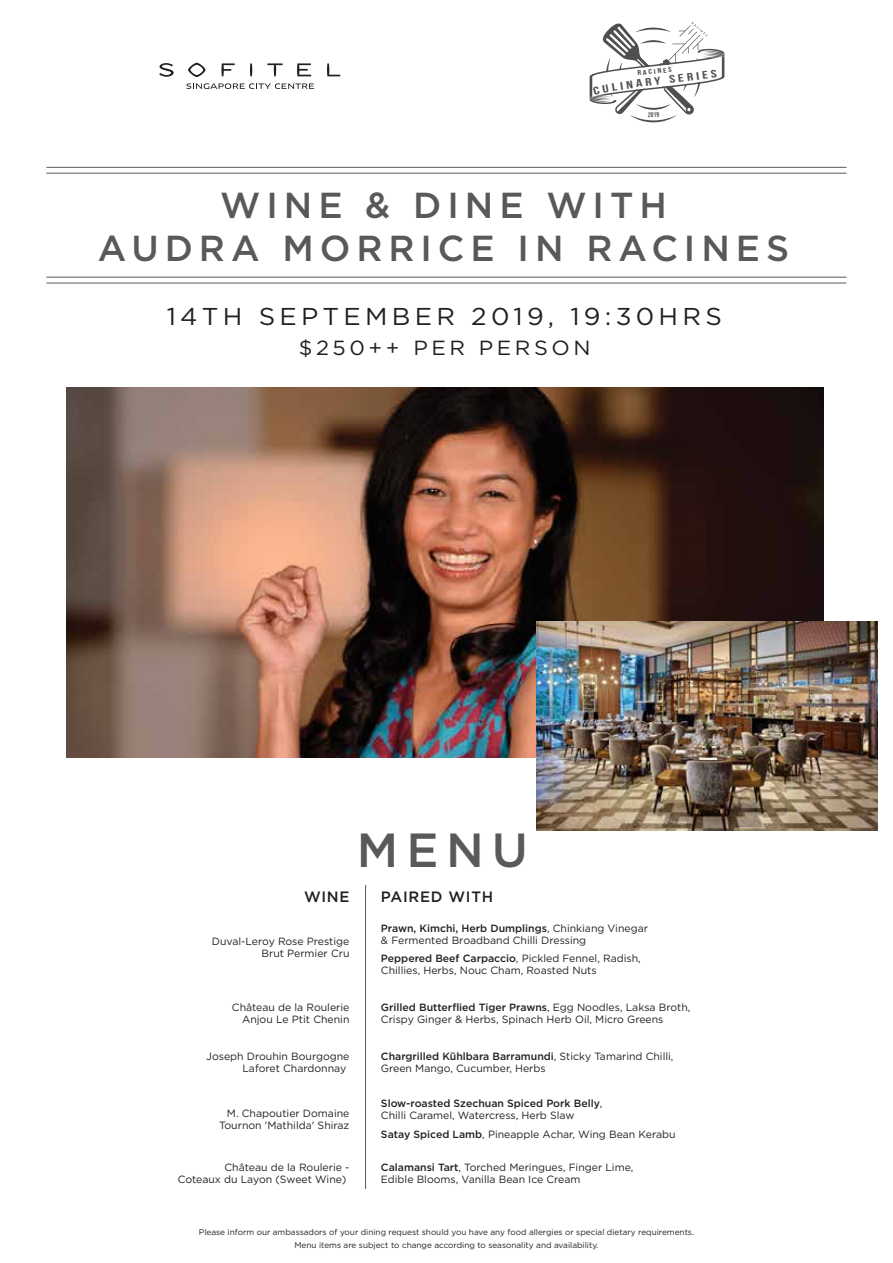
<style>
.page{position:relative;width:893px;height:1263px;background:#fff}
.page>*{position:absolute;margin:0;border:0;box-sizing:border-box;transform-origin:0 0}
.t1{font:500 47.85px "Gotham";color:#58595b}
.t2{font:500 36.15px/43.3px "Gotham";letter-spacing:.165em;color:#58595b;text-align:center}
.t3{font:24.45px "Gotham HTF";letter-spacing:.165em;color:#231f20;scale:1.06 1}
.t4{font:20.4px "Gotham HTF";letter-spacing:.165em;color:#231f20;scale:1.06 1}
.t5{font:500 15px "Gotham";letter-spacing:.045em;color:#231f20}
.t6{font:10.95px "Bebas Neue";color:#4e4f4f;scale:1.44 1}
.t7{font:10.5px/12px "Gotham HTF";color:#231f20;text-align:right}
.t8{font:500 10.5px "Gotham";color:#231f20}
.t9{font:8.25px/13.5px "Gotham HTF";color:#231f20;text-align:center}
.t10{font:6.9px "Bebas Neue";color:#4e4f4f;scale:1.34 1}
.s1{font-family:"Gotham HTF";font-weight:400}
.s2{font-family:"Gotham";font-weight:500}
</style>
<div class="page">
<svg style="left:327px;top:63px;width:13px;height:13px"></svg>
<svg style="left:297px;top:63px;width:14px;height:13px"></svg>
<svg style="left:267px;top:63px;width:16px;height:13px"></svg>
<svg style="left:250px;top:63px;width:2px;height:13px"></svg>
<svg style="left:221px;top:63px;width:14px;height:13px"></svg>
<svg style="left:188px;top:63px;width:17px;height:14px"></svg>
<svg style="left:159px;top:63px;width:15px;height:14px"></svg>
<svg style="left:186px;top:83px;width:128px;height:6px"></svg>
<hr style="left:46px;top:173px;width:800px;height:1px;background:#58595b">
<hr style="left:46px;top:167px;width:800px;height:1px;background:#58595b">
<hr style="left:46px;top:283px;width:800px;height:1px;background:#58595b">
<hr style="left:46px;top:277px;width:800px;height:1px;background:#58595b">
<hr style="left:365px;top:885px;width:1px;height:304px;background:#58595b">
<img style="left:66px;top:387px;width:757px;height:371px">
<img style="left:536px;top:622px;width:341px;height:209px">
<svg style="left:590px;top:22px;width:134px;height:100px"></svg>
<p class="t10" style="left:637px;top:69px;width:27px;rotate:-6deg">RACINES</p>
<p class="t6" style="left:635px;top:78px;width:42px;rotate:-7deg">ary ser</p>
<h2 class="t2" style="left:98px;top:183px;width:693px">WINE &amp; DINE WITH<br>AUDRA MORRICE IN RACINES</h2>
<h3 class="t3" style="left:167px;top:303px;width:525px">14TH SEPTEMBER 2019, 19:30HRS</h3>
<h3 class="t4" style="left:299px;top:337px;width:277px">$250++ PER PERSON</h3>
<h1 class="t1" style="left:357px;top:818px;width:173px">MENU</h1>
<h3 class="t5" style="left:304px;top:887px;width:47px">WINE</h3>
<h3 class="t5" style="left:381px;top:887px;width:114px">PAIRED WITH</h3>
<p class="t7" style="left:212px;top:934px;width:139px">Duval-Leroy Rose Prestige<br>Brut Permier Cru</p>
<p class="t8" style="left:381px;top:921px;width:269px">Prawn, Kimchi, Herb Dumplings<span class="s1">, Chinkiang Vinegar</span></p>
<p class="t7" style="left:381px;top:934px;width:207px">&amp; Fermented Broadband Chilli Dressing</p>
<p class="t7" style="left:381px;top:952px;width:261px;text-align:left"><span class="s2">Peppered Beef Carpaccio</span>, Pickled Fennel, Radish,<br>Chillies, Herbs, Nouc Cham, Roasted Nuts</p>
<p class="t7" style="left:232px;top:1001px;width:119px">Château de la Roulerie<br>Anjou Le Ptit Chenin</p>
<p class="t7" style="left:206px;top:1050px;width:145px">Joseph Drouhin Bourgogne<br>Laforet Chardonnay</p>
<p class="t8" style="left:381px;top:1000px;width:311px">Grilled Butterflied Tiger Prawns<span class="s1">, Egg Noodles, Laksa Broth,</span></p>
<p class="t7" style="left:381px;top:1013px;width:284px">Crispy Ginger &amp; Herbs, Spinach Herb Oil, Micro Greens</p>
<p class="t8" style="left:381px;top:1049px;width:294px">Chargrilled Kühlbara Barramundi<span class="s1">, Sticky Tamarind Chilli,</span></p>
<p class="t7" style="left:381px;top:1062px;width:166px">Green Mango, Cucumber, Herbs</p>
<p class="t8" style="left:381px;top:1096px;width:223px">Slow-roasted Szechuan Spiced Pork Belly<span class="s1">,</span></p>
<p class="t7" style="left:227px;top:1107px;width:124px">M. Chapoutier Domaine</p>
<p class="t7" style="left:381px;top:1109px;width:195px">Chilli Caramel, Watercress, Herb Slaw</p>
<p class="t7" style="left:219px;top:1119px;width:132px">Tournon 'Mathilda' Shiraz</p>
<p class="t7" style="left:381px;top:1128px;width:296px"><span class="s2">Satay Spiced Lamb</span>, Pineapple Achar, Wing Bean Kerabu</p>
<p class="t7" style="left:381px;top:1161px;width:254px;text-align:left"><span class="s2">Calamansi Tart</span>, Torched Meringues, Finger Lime,<br>Edible Blooms, Vanilla Bean Ice Cream</p>
<p class="t7" style="left:178px;top:1161px;width:173px;text-align:left;text-indent:47px">Château de la Roulerie -<br>Coteaux du Layon (Sweet Wine)</p>
<p class="t9" style="left:199px;top:1225px;width:497px">Please inform our ambassadors of your dining request should you have any food allergies or special dietary requirements.<br>Menu items are subject to change according to seasonality and availability.</p>
</div>
